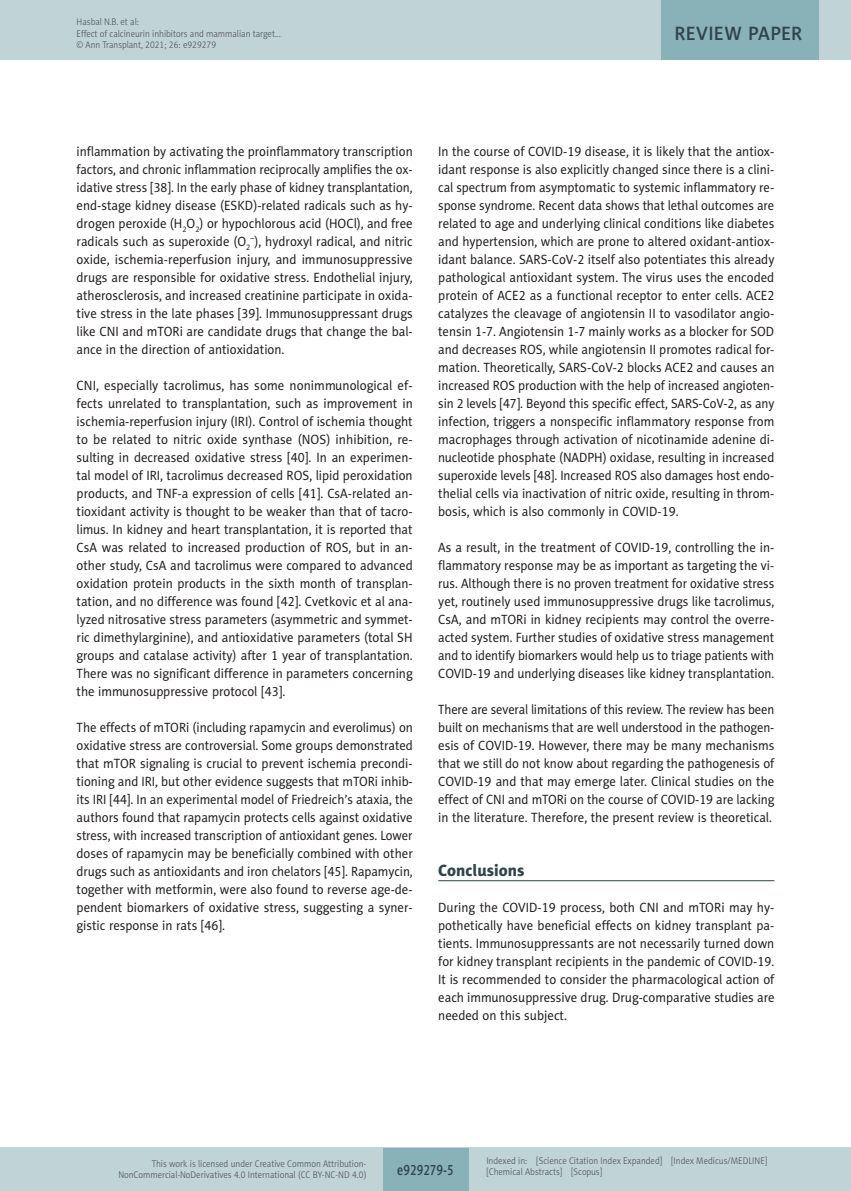
<style>
.page{position:relative;width:851px;height:1191px;background:#fff}
.page>*{position:absolute;margin:0;border:0;box-sizing:border-box;transform-origin:0 0}
.t1{font:19.5px "Naomi Sans EFN Medium";letter-spacing:.01em;color:#2f454b}
.AT_Headline_1{font:16.5px "Naomi Sans EFN Heavy";color:#2f454b}
.t2{font:15px "Naomi Sans EFN Medium";color:#2f454b;scale:.8 1}
.AT_Body{font:13.5px/18px "Naomi Sans EFN";color:#231f20;text-align:justify;scale:.95 1}
.AT_Body-2{font:13.5px/18px "Naomi Sans EFN";color:#231f20;text-align:justify;scale:.96 1}
.AT_Body-3{font:13.5px/18px "Naomi Sans EFN";color:#231f20;text-align:justify;scale:.94 1}
.AT_Body-4{font:13.5px/18px "Naomi Sans EFN";color:#231f20;text-align:justify;scale:.93 1}
.t3{font:9.75px/11.2px "Naomi Sans EFN Light";color:#57585a;scale:.9 1}
</style>
<div class="page">
<hr style="left:438px;top:880px;width:336px;height:1px;background:#2f454b">
<div style="left:0;top:1148px;width:850px;height:43px;background:#c0d3d7"></div>
<div style="left:383px;top:1147px;width:85px;height:43px;background:#89b1b8"></div>
<div style="left:0;top:0;width:850px;height:60px;background:#c0d3d7"></div>
<div style="left:661px;top:0;width:158px;height:60px;background:#89b1b8"></div>
<p class="t3" style="left:77px;top:16px;width:228px">Hasbal N.B. et al:<br>Effect of calcineurin inhibitors and mammalian target… © Ann Transplant, 2021; 26: e929279</p>
<h1 class="t1" style="left:674px;top:22px;width:129px">REVIEW PAPER</h1>
<p class="AT_Body" style="left:77px;top:142px;width:355px">inflammation by activating the proinflammatory transcription factors, and chronic inflammation reciprocally amplifies the ox&shy;idative stress [38]. In the early phase of kidney transplantation, end-stage kidney disease (ESKD)-related radicals such as hy&shy;drogen peroxide (H<sub>2</sub>O<sub>2</sub>) or hypochlorous acid (HOCl), and free radicals such as superoxide (O<sub>2</sub><sup>–</sup>), hydroxyl radical, and nitric oxide, ischemia-reperfusion injury, and immunosuppressive drugs are responsible for oxidative stress. Endothelial injury, atherosclerosis, and increased creatinine participate in oxida&shy;tive stress in the late phases [39]. Immunosuppressant drugs like CNI and mTORi are candidate drugs that change the bal&shy;ance in the direction of antioxidation.</p>
<p class="AT_Body-2" style="left:77px;top:376px;width:352px">CNI, especially tacrolimus, has some nonimmunological ef&shy;fects unrelated to transplantation, such as improvement in ischemia-reperfusion injury (IRI). Control of ischemia thought to be related to nitric oxide synthase (NOS) inhibition, re&shy;sulting in decreased oxidative stress [40]. In an experimen&shy;tal model of IRI, tacrolimus decreased ROS, lipid peroxidation products, and TNF-a expression of cells [41]. CsA-related an&shy;tioxidant activity is thought to be weaker than that of tacro&shy;limus. In kidney and heart transplantation, it is reported that CsA was related to increased production of ROS, but in an&shy;other study, CsA and tacrolimus were compared to advanced oxidation protein products in the sixth month of transplan&shy;tation, and no difference was found [42]. Cvetkovic et al ana&shy;lyzed nitrosative stress parameters (asymmetric and symmet&shy;ric dimethylarginine), and antioxidative parameters (total SH groups and catalase activity) after 1 year of transplantation.<br>There was no significant difference in parameters concerning the immunosuppressive protocol [43].</p>
<p class="AT_Body-3" style="left:77px;top:718px;width:359px">The effects of mTORi (including rapamycin and everolimus) on oxidative stress are controversial. Some groups demonstrated that mTOR signaling is crucial to prevent ischemia precondi&shy;tioning and IRI, but other evidence suggests that mTORi inhib&shy;its IRI [44]. In an experimental model of Friedreich’s ataxia, the authors found that rapamycin protects cells against oxidative stress, with increased transcription of antioxidant genes. Lower doses of rapamycin may be beneficially combined with other drugs such as antioxidants and iron chelators [45]. Rapamycin, together with metformin, were also found to reverse age-de&shy;pendent biomarkers of oxidative stress, suggesting a syner&shy;gistic response in rats [46].</p>
<p class="AT_Body" style="left:438px;top:142px;width:355px">In the course of COVID-19 disease, it is likely that the antiox&shy;idant response is also explicitly changed since there is a clini&shy;cal spectrum from asymptomatic to systemic inflammatory re&shy;sponse syndrome. Recent data shows that lethal outcomes are related to age and underlying clinical conditions like diabetes and hypertension, which are prone to altered oxidant-antiox&shy;idant balance. SARS-CoV-2 itself also potentiates this already pathological antioxidant system. The virus uses the encoded protein of ACE2 as a functional receptor to enter cells. ACE2 catalyzes the cleavage of angiotensin II to vasodilator angio&shy;tensin 1-7. Angiotensin 1-7 mainly works as a blocker for SOD and decreases ROS, while angiotensin II promotes radical for&shy;mation. Theoretically, SARS-CoV-2 blocks ACE2 and causes an increased ROS production with the help of increased angioten&shy;sin 2 levels [47]. Beyond this specific effect, SARS-CoV-2, as any infection, triggers a nonspecific inflammatory response from macrophages through activation of nicotinamide adenine di&shy;nucleotide phosphate (NADPH) oxidase, resulting in increased superoxide levels [48]. Increased ROS also damages host endo&shy;thelial cells via inactivation of nitric oxide, resulting in throm&shy;bosis, which is also commonly in COVID-19.</p>
<p class="AT_Body" style="left:438px;top:538px;width:355px">As a result, in the treatment of COVID-19, controlling the in&shy;flammatory response may be as important as targeting the vi&shy;rus. Although there is no proven treatment for oxidative stress yet, routinely used immunosuppressive drugs like tacrolimus, CsA, and mTORi in kidney recipients may control the overre&shy;acted system. Further studies of oxidative stress management and to identify biomarkers would help us to triage patients with COVID-19 and underlying diseases like kidney transplantation.</p>
<p class="AT_Body-4" style="left:438px;top:700px;width:363px">There are several limitations of this review. The review has been built on mechanisms that are well understood in the pathogen&shy;esis of COVID-19. However, there may be many mechanisms that we still do not know about regarding the pathogenesis of COVID-19 and that may emerge later. Clinical studies on the effect of CNI and mTORi on the course of COVID-19 are lacking in the literature. Therefore, the present review is theoretical.</p>
<p class="AT_Headline_1" style="left:438px;top:860px;width:88px">Conclusions</p>
<p class="AT_Body" style="left:438px;top:898px;width:355px">During the COVID-19 process, both CNI and mTORi may hy&shy;pothetically have beneficial effects on kidney transplant pa&shy;tients. Immunosuppressants are not necessarily turned down for kidney transplant recipients in the pandemic of COVID-19.<br>It is recommended to consider the pharmacological action of each immunosuppressive drug. Drug-comparative studies are needed on this subject.</p>
<p class="t3" style="left:118px;top:1158px;width:277px;text-align:right">This work is licensed under Creative Common Attribution-<br>NonCommercial-NoDerivatives 4.0 International (CC BY-NC-ND 4.0)</p>
<p class="t2" style="left:397px;top:1160px;width:72px">e929279-5</p>
<p class="t3" style="left:486px;top:1155px;width:313px">Indexed in: [Science Citation Index Expanded] [Index Medicus/MEDLINE] [Chemical Abstracts] [Scopus]</p>
</div>
